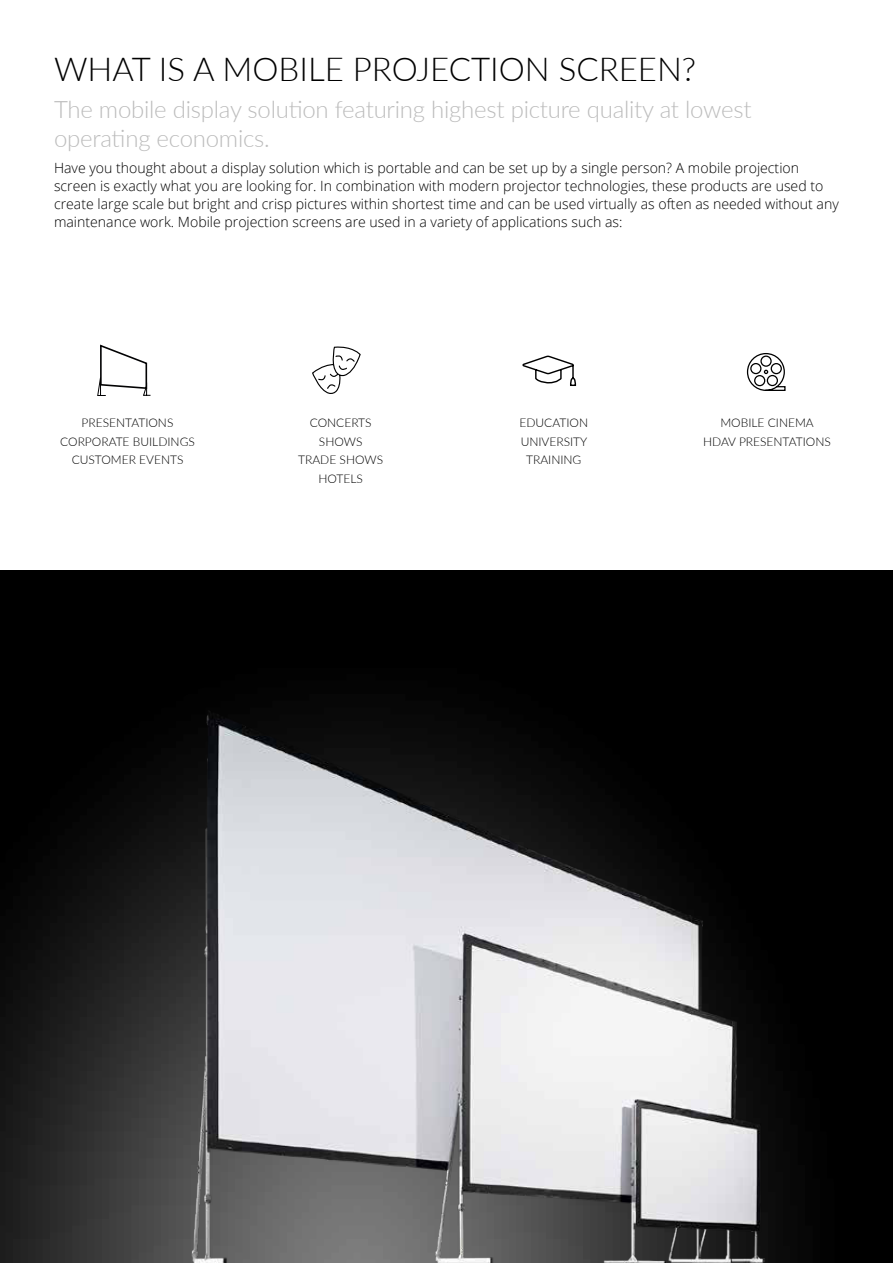
<style>
.page{position:relative;width:893px;height:1263px;background:#000}
.page>*{position:absolute;margin:0;border:0;box-sizing:border-box;transform-origin:0 0}
.t1{font:300 33px "Lato";color:#000}
.t2{font:300 24px/28.8px "Lato";letter-spacing:-.01em;color:#bcbcbc}
.t3{font:300 14.1px/18px "Open Sans";color:#000}
.t4{font:300 12px/18.6px "Lato";color:#000;text-align:center}
</style>
<div class="page">
<div style="left:0;top:0;width:893px;height:570px;background:#fff"></div>
<img style="left:2px;top:710px;width:788px;height:553px">
<svg style="left:312px;top:346px;width:49px;height:48px"></svg>
<svg style="left:522px;top:355px;width:55px;height:31px"></svg>
<svg style="left:746px;top:353px;width:40px;height:38px"></svg>
<svg style="left:97px;top:344px;width:54px;height:52px"></svg>
<h1 class="t1" style="left:54px;top:50px;width:644px">WHAT IS A MOBILE PROJECTION SCREEN?</h1>
<h2 class="t2" style="left:54px;top:94px;width:699px">The mobile display solution featuring highest picture quality at lowest operating economics.</h2>
<p class="t3" style="left:54px;top:159px;width:786px">Have you thought about a display solution which is portable and can be set up by a single person? A mobile projection screen is exactly what you are looking for. In combination with modern projector technologies, these products are used to create large scale but bright and crisp pictures within shortest time and can be used virtually as often as needed without any maintenance work. Mobile projection screens are used in a variety of applications such as:</p>
<p class="t4" style="left:298px;top:413px;width:86px">CONCERTS<br>SHOWS<br>TRADE SHOWS<br>HOTELS</p>
<p class="t4" style="left:703px;top:413px;width:129px">MOBILE CINEMA<br>HDAV PRESENTATIONS</p>
<p class="t4" style="left:60px;top:413px;width:136px">PRESENTATIONS<br>CORPORATE BUILDINGS<br>CUSTOMER EVENTS</p>
<p class="t4" style="left:519px;top:413px;width:70px">EDUCATION<br>UNIVERSITY<br>TRAINING</p>
</div>
